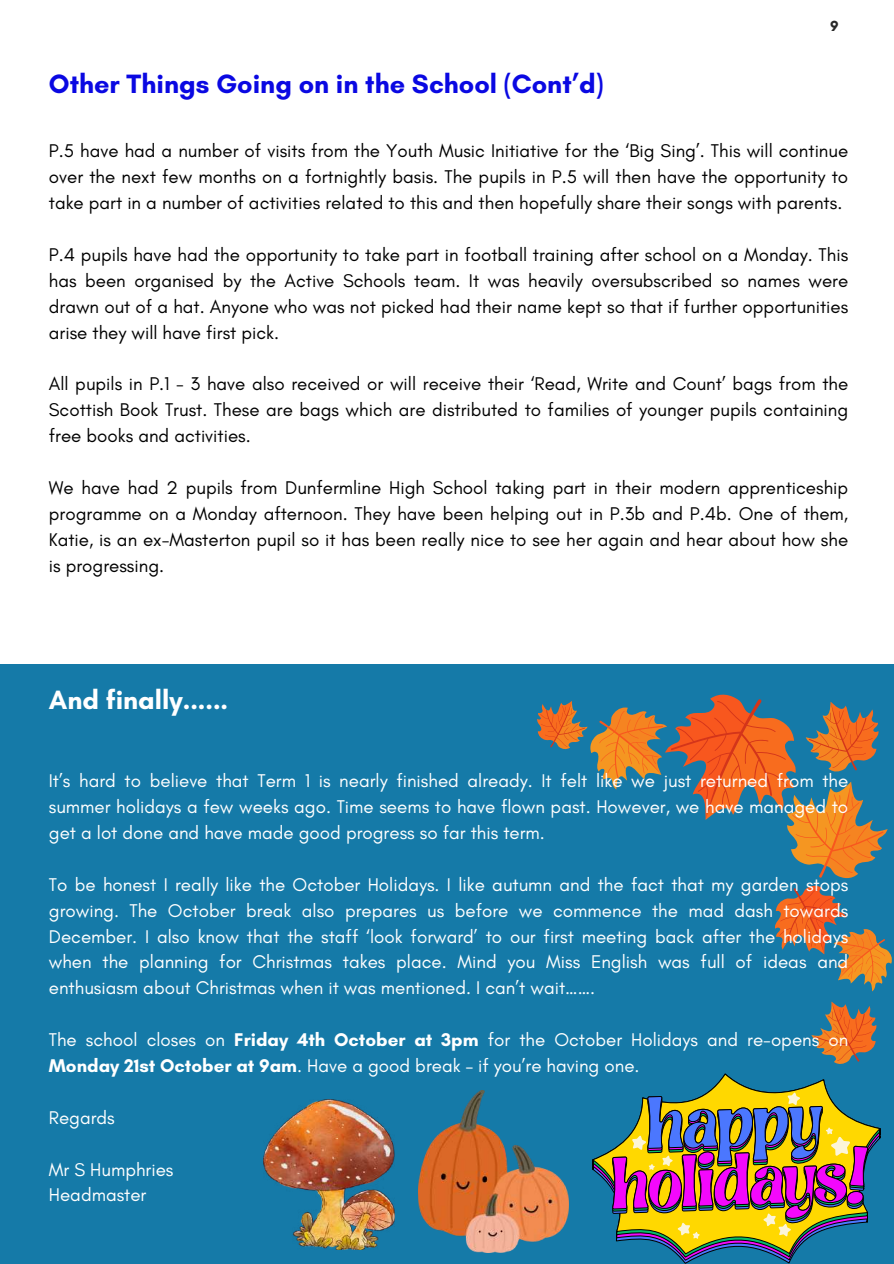
<style>
.page{position:relative;width:894px;height:1264px;background:#fff}
.page>*{position:absolute;margin:0;border:0;box-sizing:border-box;transform-origin:0 0}
.t1{font:700 27px "Glacial Indifference";color:#0a08e2}
.t2{font:700 27px "Glacial Indifference";color:#fff}
.t3{font:18.75px/25.8px "Glacial Indifference";color:#000;text-align:justify}
.t4{font:18.75px/25.8px "Glacial Indifference";color:#fff;text-align:justify}
.t5{font:700 15px "Glacial Indifference";color:#282828}
.s1{font-weight:700}
</style>
<div class="page">
<div style="left:0;top:664px;width:893px;height:599px;background:#157aa8"></div>
<svg style="left:592px;top:1073px;width:288px;height:181px"></svg>
<svg style="left:611px;top:1092px;width:258px;height:146px;background:#a07c60"></svg>
<svg style="left:879px;top:949px;width:13px;height:35px"></svg>
<svg style="left:540px;top:699px;width:334px;height:363px"></svg>
<svg style="left:598px;top:710px;width:287px;height:272px"></svg>
<img style="left:418px;top:1090px;width:150px;height:162px">
<img style="left:263px;top:1099px;width:132px;height:150px">
<h1 class="t1" style="left:49px;top:67px;width:556px">Other Things Going on in the School (Cont’d)</h1>
<p class="t5" style="left:829px;top:17px;width:10px">9</p>
<p class="t3" style="left:49px;top:138px;width:800px">P.5 have had a number of visits from the Youth Music Initiative for the ‘Big Sing’. This will continue over the next few months on a fortnightly basis. The pupils in P.5 will then have the opportunity to take part in a number of activities related to this and then hopefully share their songs with parents.</p>
<p class="t3" style="left:49px;top:241px;width:800px">P.4 pupils have had the opportunity to take part in football training after school on a Monday. This has been organised by the Active Schools team. It was heavily oversubscribed so names were drawn out of a hat. Anyone who was not picked had their name kept so that if further opportunities arise they will have first pick.</p>
<p class="t3" style="left:49px;top:371px;width:800px">All pupils in P.1 - 3 have also received or will receive their ‘Read, Write and Count’ bags from the Scottish Book Trust. These are bags which are distributed to families of younger pupils containing free books and activities.</p>
<p class="t3" style="left:49px;top:474px;width:800px">We have had 2 pupils from Dunfermline High School taking part in their modern apprenticeship programme on a Monday afternoon. They have been helping out in P.3b and P.4b. One of them, Katie, is an ex-Masterton pupil so it has been really nice to see her again and hear about how she is progressing.</p>
<h1 class="t2" style="left:49px;top:683px;width:181px">And finally......</h1>
<p class="t4" style="left:49px;top:767px;width:800px">It’s hard to believe that Term 1 is nearly finished already. It felt like we just returned from the summer holidays a few weeks ago. Time seems to have flown past. However, we have managed to get a lot done and have made good progress so far this term.</p>
<p class="t4" style="left:49px;top:871px;width:800px">To be honest I really like the October Holidays. I like autumn and the fact that my garden stops growing. The October break also prepares us before we commence the mad dash towards December. I also know that the staff ‘look forward’ to our first meeting back after the holidays when the planning for Christmas takes place. Mind you Miss English was full of ideas and enthusiasm about Christmas when it was mentioned. I can’t wait…….</p>
<p class="t4" style="left:49px;top:1026px;width:800px">The school closes on <span class="s1">Friday 4th October at 3pm</span> for the October Holidays and re-opens on<br><span class="s1">Monday 21st October at 9am</span>. Have a good break – if you’re having one.</p>
<p class="t4" style="left:49px;top:1104px;width:67px">Regards</p>
<p class="t4" style="left:49px;top:1156px;width:126px">Mr S Humphries<br>Headmaster</p>
</div>
